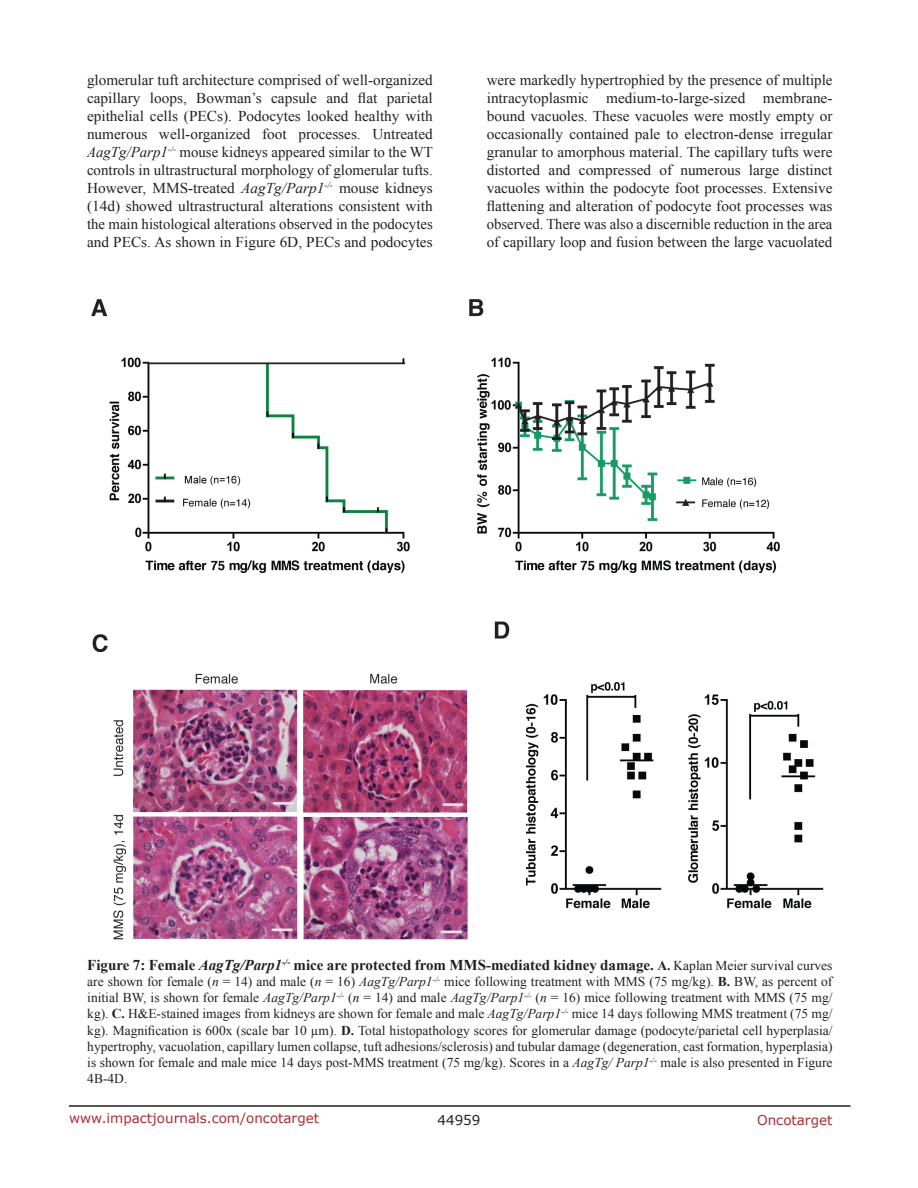
<style>
.page{position:relative;width:918px;height:1188px;background:#fff}
.page>*{position:absolute;margin:0;border:0;box-sizing:border-box;transform-origin:0 0}
.BodyText{font:15px/18px "Times New Roman";color:#221f22;text-align:justify}
.FigureText{font:700 15px "Times New Roman";color:#221f22}
.FigureText-2{font:13.5px/16.2px "Times New Roman";color:#221f22;text-align:justify}
.t1{font:13.5px "Verdana";color:#ac2b31}
.t2{font:13.5px "Verdana";color:#221f22}
.s1{font-style:italic}
.s2{font-size:13.5px}
.s3{font-weight:400;font-size:13.5px}
.s4{font-weight:700}
</style>
<div class="page">
<hr style="left:69px;top:1105px;width:781px;height:2px;background:#231f20">
<img style="left:91px;top:299px;width:733px;height:641px">
<p class="BodyText" style="left:87px;top:71px;width:348px">glomerular tuft architecture comprised of well-organized capillary loops, Bowman’s capsule and flat parietal epithelial cells (PECs). Podocytes looked healthy with numerous well-organized foot processes. Untreated <span class="s1">AagTg/Parp1</span><sup>-/-</sup> mouse kidneys appeared similar to the WT controls in ultrastructural morphology of glomerular tufts.<br>However, MMS-treated <span class="s1">AagTg/Parp1</span><sup>-/-</sup> mouse kidneys (14d) showed ultrastructural alterations consistent with the main histological alterations observed in the podocytes and PECs. As shown in Figure 6D, PECs and podocytes</p>
<p class="BodyText" style="left:487px;top:71px;width:347px">were markedly hypertrophied by the presence of multiple intracytoplasmic medium-to-large-sized membrane&shy;bound vacuoles. These vacuoles were mostly empty or occasionally contained pale to electron-dense irregular granular to amorphous material. The capillary tufts were distorted and compressed of numerous large distinct vacuoles within the podocyte foot processes. Extensive flattening and alteration of podocyte foot processes was observed. There was also a discernible reduction in the area of capillary loop and fusion between the large vacuolated</p>
<p class="FigureText" style="left:87px;top:954px;width:747px">Figure 7: Female <span class="s1">AagTg/Parp1</span><sup>-/-</sup> mice are protected from MMS-mediated kidney damage. <span class="s2">A.</span> <span class="s3">Kaplan Meier survival curves</span></p>
<p class="FigureText-2" style="left:87px;top:973px;width:747px">are shown for female (<span class="s1">n</span> = 14) and male (<span class="s1">n</span> = 16) <span class="s1">AagTg/Parp1</span><sup>-/-</sup> mice following treatment with MMS (75 mg/kg). <span class="s4">B.</span> BW, as percent of initial BW, is shown for female <span class="s1">AagTg/Parp1</span><sup>-/-</sup> (<span class="s1">n</span> = 14) and male <span class="s1">AagTg/Parp1</span><sup>-/-</sup> (<span class="s1">n</span> = 16) mice following treatment with MMS (75 mg/ kg). <span class="s4">C.</span> H&amp;E-stained images from kidneys are shown for female and male <span class="s1">AagTg/Parp1</span><sup>-/-</sup> mice 14 days following MMS treatment (75 mg/ kg). Magnification is 600x (scale bar 10 µm). <span class="s4">D.</span> Total histopathology scores for glomerular damage (podocyte/parietal cell hyperplasia/ hypertrophy, vacuolation, capillary lumen collapse, tuft adhesions/sclerosis) and tubular damage (degeneration, cast formation, hyperplasia) is shown for female and male mice 14 days post-MMS treatment (75 mg/kg). Scores in a <span class="s1">AagTg/ Parp1</span><sup>-/-</sup> male is also presented in Figure 4B-4D.</p>
<p class="t1" style="left:69px;top:1109px;width:252px">www.impactjournals.com/oncotarget</p>
<p class="t2" style="left:438px;top:1111px;width:44px">44959</p>
<p class="t1" style="left:757px;top:1111px;width:77px">Oncotarget</p>
</div>
